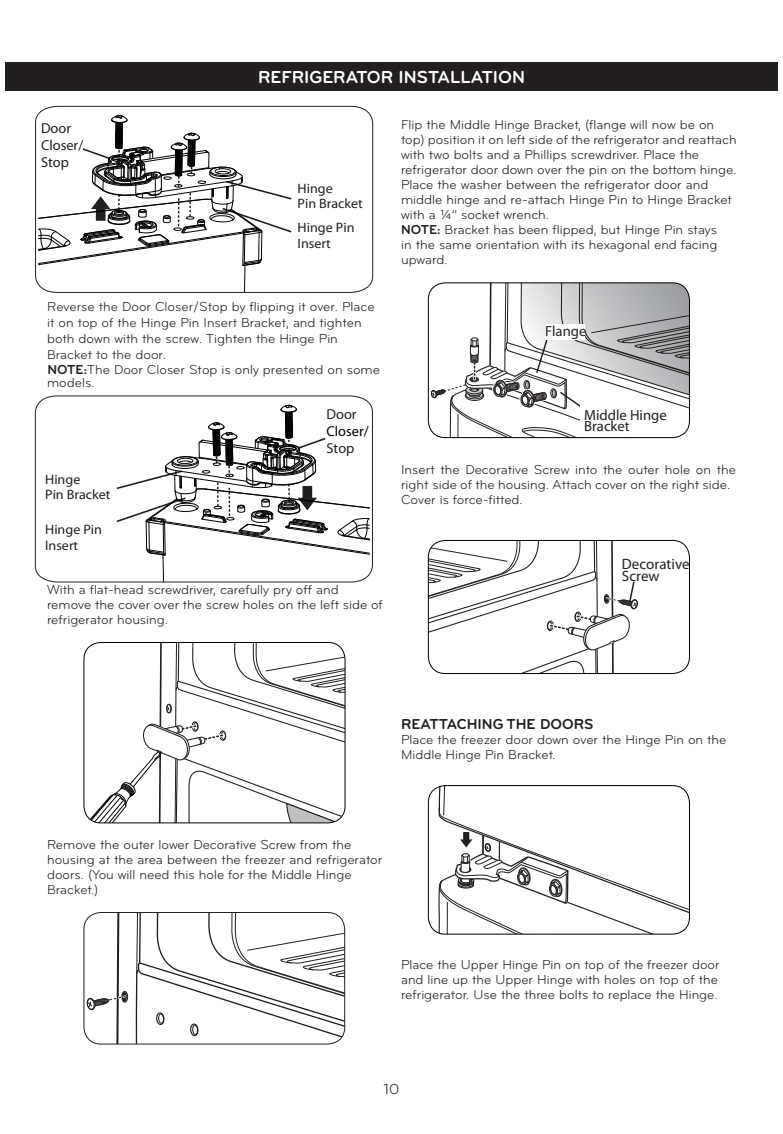
<style>
.page{position:relative;width:783px;height:1134px;background:#fff}
.page>*{position:absolute;margin:0;border:0;box-sizing:border-box;transform-origin:0 0}
.t1{font:700 18px "Bryant LG";color:#fff}
.t2{font:700 15px "Bryant LG";color:#231f20}
.t3{font:15px/12px "Tw Cen MT Mediumfor Kenmore";color:#231f20}
.t4{font:15px "Bryant LG";color:#231f20}
.t5{font:14.7px/11.7px "Tw Cen MT Mediumfor Kenmore";color:#231f20}
.t6{font:14.4px/17.2px "Tw Cen MT Mediumfor Kenmore";color:#231f20}
.t7{font:14.4px "Tw Cen MT Mediumfor Kenmore";color:#010202}
.t8{font:13.65px/16.4px "Tw Cen MT Mediumfor Kenmore";color:#231f20;scale:1.04 1}
.t9{font:13.5px/15px "Bryant LG";color:#231f20}
.s1{font-weight:700}
</style>
<div class="page">
<svg style="left:35px;top:106px;width:338px;height:187px"></svg>
<svg style="left:35px;top:395px;width:338px;height:188px"></svg>
<div style="left:5px;top:63px;width:773px;height:28px;background:#231f20"></div>
<svg style="left:86px;top:642px;width:259px;height:181px"></svg>
<div style="left:84px;top:642px;width:261px;height:181px;border:1px solid #000;border-radius:17px"></div>
<svg style="left:135px;top:913px;width:210px;height:131px"></svg>
<svg style="left:156px;top:1013px;width:8px;height:12px"></svg>
<div style="left:156px;top:1012px;width:9px;height:13px;border:1px solid #221e1f;border-radius:50%"></div>
<div style="left:158px;top:1013px;width:6px;height:11px;border:1px solid #221e1f;border-radius:50%"></div>
<svg style="left:190px;top:1024px;width:8px;height:12px"></svg>
<div style="left:190px;top:1023px;width:9px;height:13px;border:1px solid #221e1f;border-radius:50%"></div>
<div style="left:192px;top:1025px;width:6px;height:10px;border:1px solid #221e1f;border-radius:50%"></div>
<svg style="left:86px;top:913px;width:42px;height:131px"></svg>
<div style="left:84px;top:912px;width:261px;height:132px;border:1px solid #231f20;border-radius:17px"></div>
<svg style="left:431px;top:282px;width:258px;height:156px"></svg>
<div style="left:545px;top:324px;width:40px;height:16px;background:#fff"></div>
<div style="left:428px;top:282px;width:262px;height:156px;border:1px solid #000;border-radius:17px"></div>
<svg style="left:428px;top:540px;width:210px;height:134px"></svg>
<div style="left:428px;top:540px;width:262px;height:134px;border:1px solid #000;border-radius:17px"></div>
<svg style="left:437px;top:785px;width:252px;height:149px"></svg>
<div style="left:428px;top:785px;width:262px;height:150px;border:1px solid #000;border-radius:17px"></div>
<p class="t6" style="left:41px;top:120px;width:44px">Door<br>Closer/<br>Stop</p>
<h1 class="t1" style="left:258px;top:70px;width:268px">REFRIGERATOR INSTALLATION</h1>
<p class="t8" style="left:298px;top:181px;width:64px;line-height:15.1px">Hinge<br>Pin Bracket</p>
<p class="t8" style="left:298px;top:220px;width:56px">Hinge Pin<br>Insert</p>
<p class="t9" style="left:401px;top:118px;width:337px">Flip the Middle Hinge Bracket, (flange will now be on top) position it on left side of the refrigerator and reattach with two bolts and a Phillips screwdriver. Place the refrigerator door down over the pin on the bottom hinge.<br>Place the washer between the refrigerator door and middle hinge and re-attach Hinge Pin to Hinge Bracket with a ¼” socket wrench.<br><span class="s1">NOTE:</span> Bracket has been flipped, but Hinge Pin stays</p>
<p class="t9" style="left:401px;top:238px;width:318px">in the same orientation with its hexagonal end facing upward.</p>
<p class="t9" style="left:47px;top:299px;width:329px;line-height:16.2px">Reverse the Door Closer/Stop by flipping it over. Place it on top of the Hinge Pin Insert Bracket, and tighten both down with the screw. Tighten the Hinge Pin Bracket to the door.</p>
<p class="t9" style="left:47px;top:376px;width:49px">models.</p>
<p class="t9" style="left:48px;top:363px;width:334px"><span class="s1">NOTE:</span>The Door Closer Stop is only presented on some</p>
<p class="t8" style="left:45px;top:473px;width:64px;line-height:15.1px">Hinge<br>Pin Bracket</p>
<p class="t8" style="left:45px;top:522px;width:56px">Hinge Pin<br>Insert</p>
<p class="t6" style="left:327px;top:406px;width:32px">Door</p>
<p class="t7" style="left:327px;top:426px;width:44px">Closer/</p>
<p class="t6" style="left:327px;top:441px;width:30px">Stop</p>
<p class="t9" style="left:47px;top:583px;width:337px">With a flat-head screwdriver, carefully pry off and remove the cover over the screw holes on the left side of refrigerator housing.</p>
<p class="t5" style="left:545px;top:326px;width:43px">Flange</p>
<p class="t5" style="left:584px;top:410px;width:84px">Middle Hinge<br>Bracket</p>
<p class="t9" style="left:401px;top:463px;width:337px">Insert the Decorative Screw into the outer hole on the right side of the housing. Attach cover on the right side.<br>Cover is force-fitted.</p>
<p class="t3" style="left:622px;top:558px;width:69px">Decorative<br>Screw</p>
<p class="t2" style="left:401px;top:718px;width:194px">REATTACHING THE DOORS</p>
<p class="t9" style="left:401px;top:733px;width:327px">Place the freezer door down over the Hinge Pin on the<br>Middle Hinge Pin Bracket.</p>
<p class="t9" style="left:47px;top:838px;width:337px">Remove the outer lower Decorative Screw from the housing at the area between the freezer and refrigerator doors. (You will need this hole for the Middle Hinge Bracket.)</p>
<p class="t9" style="left:401px;top:958px;width:320px;text-align:justify">Place the Upper Hinge Pin on top of the freezer door and line up the Upper Hinge with holes on top of the refrigerator. Use the three bolts to replace the Hinge.</p>
<p class="t4" style="left:384px;top:1083px;width:17px">10</p>
</div>
